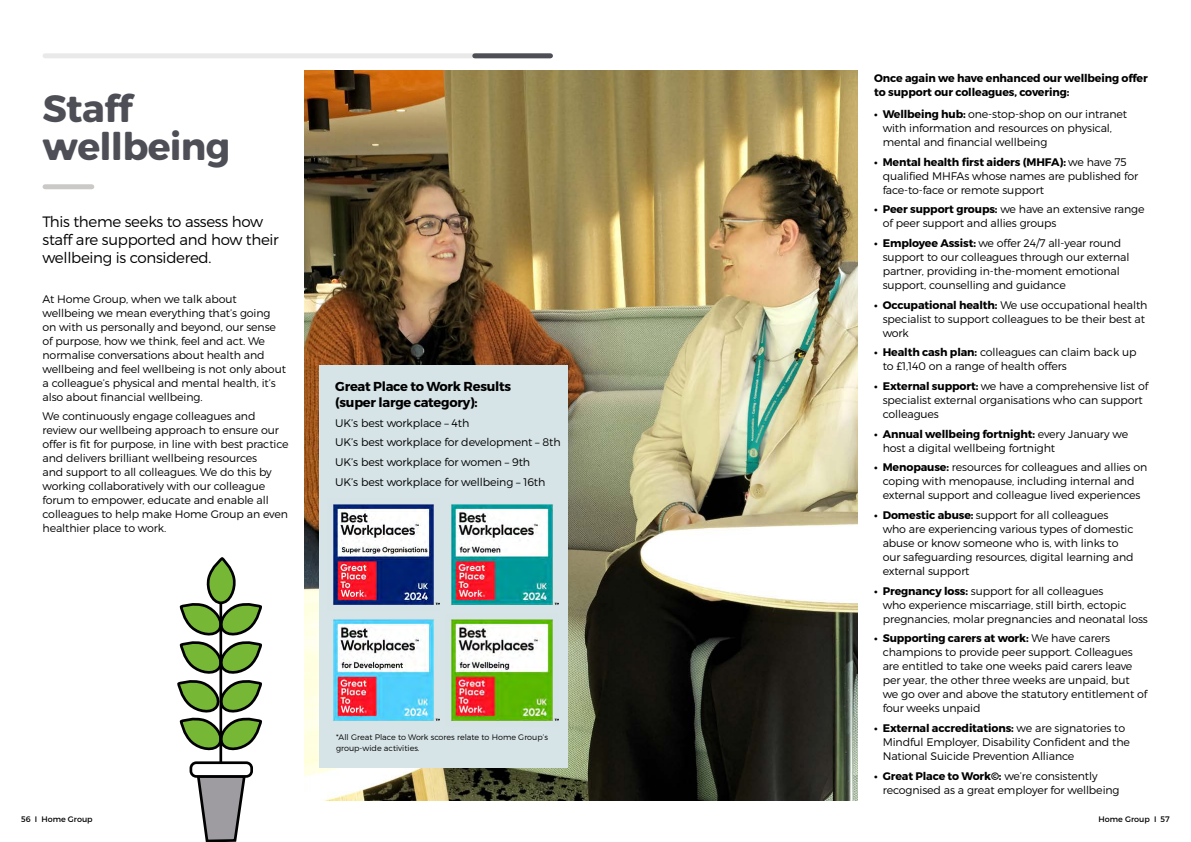
<style>
.page{position:relative;width:1191px;height:842px;background:#fff}
.page>*{position:absolute;margin:0;border:0;box-sizing:border-box;transform-origin:0 0}
.H1_Page_Head_grey{font:38px/38px "Trueno Round Bd";letter-spacing:-.02em;color:#4d4e56}
.P1_Intro{font:15px/18px "Trueno Lt";letter-spacing:-.02em;color:#000}
.H4_Subhead_2_bold{font:13px/16px "Trueno Bd";letter-spacing:-.02em;color:#000}
.Bullets{font:11px/14px "Trueno Lt";letter-spacing:-.01em;color:#000}
.P3_Body{font:11px/14px "Trueno Lt";letter-spacing:-.01em;color:#000}
.P3_Body-2{font:11px/14px "Trueno Bd";letter-spacing:-.01em;color:#000}
.Small_print{font:8px/11px "Trueno Lt";color:#000}
.t1{font:8px "Trueno Rg";color:#000}
.s1{font-family:"Trueno Bd"}
</style>
<div class="page">
<div style="left:45px;top:53px;width:505px;height:5px;background:#eae9e9"></div>
<div style="left:475px;top:53px;width:75px;height:5px;background:#4d4e56"></div>
<div style="left:45px;top:184px;width:47px;height:5px;background:#cac9c7"></div>
<img style="left:305px;top:71px;width:552px;height:729px">
<svg style="left:177px;top:558px;width:85px;height:197px"></svg>
<hr style="left:219px;top:603px;width:3px;height:159px;background:#000">
<svg style="left:197px;top:778px;width:49px;height:64px"></svg>
<div style="left:189px;top:761px;width:64px;height:17px;border:3px solid #000;border-radius:5px"></div>
<div style="left:319px;top:366px;width:248px;height:402px;background:#d6e3e7"></div>
<img style="left:451px;top:504px;width:107px;height:101px">
<img style="left:333px;top:504px;width:107px;height:101px">
<img style="left:333px;top:619px;width:107px;height:102px">
<img style="left:451px;top:619px;width:107px;height:102px">
<p class="H1_Page_Head_grey" style="left:43px;top:90px;width:189px">Staff wellbeing</p>
<p class="P1_Intro" style="left:43px;top:213px;width:238px">This theme seeks to assess how staff are supported and how their wellbeing is considered.</p>
<p class="P3_Body" style="left:43px;top:292px;width:245px">At Home Group, when we talk about wellbeing we mean everything that’s going on with us personally and beyond, our sense of purpose, how we think, feel and act. We normalise conversations about health and wellbeing and feel wellbeing is not only about a colleague’s physical and mental health, it’s also about financial wellbeing.</p>
<p class="P3_Body" style="left:43px;top:409px;width:247px">We continuously engage colleagues and review our wellbeing approach to ensure our offer is fit for purpose, in line with best practice and delivers brilliant wellbeing resources<br>and support to all colleagues. We do this by working collaboratively with our colleague forum to empower, educate and enable all colleagues to help make Home Group an even healthier place to work.</p>
<p class="H4_Subhead_2_bold" style="left:335px;top:379px;width:177px">Great Place to Work Results (super large category):</p>
<p class="P3_Body" style="left:335px;top:416px;width:135px">UK’s best workplace – 4th</p>
<p class="P3_Body" style="left:335px;top:435px;width:227px">UK’s best workplace for development – 8th</p>
<p class="P3_Body" style="left:335px;top:455px;width:196px">UK’s best workplace for women – 9th</p>
<p class="P3_Body" style="left:335px;top:475px;width:211px">UK’s best workplace for wellbeing – 16th</p>
<p class="Small_print" style="left:336px;top:731px;width:213px">*All Great Place to Work scores relate to Home Group’s group-wide activities.</p>
<p class="P3_Body-2" style="left:874px;top:71px;width:275px">Once again we have enhanced our wellbeing offer to support our colleagues, covering:</p>
<p class="Bullets" style="left:882px;top:107px;width:246px;text-indent:-9px"><span class="s1">• Wellbeing hub:</span> one-stop-shop on our intranet with information and resources on physical, mental and financial wellbeing</p>
<p class="Bullets" style="left:882px;top:155px;width:257px;text-indent:-9px"><span class="s1">• Mental health first aiders (MHFA):</span> we have 75 qualified MHFAs whose names are published for face-to-face or remote support</p>
<p class="Bullets" style="left:882px;top:202px;width:263px;text-indent:-9px"><span class="s1">• Peer support groups:</span> we have an extensive range of peer support and allies groups</p>
<p class="Bullets" style="left:882px;top:236px;width:248px;text-indent:-9px"><span class="s1">• Employee Assist:</span> we offer 24/7 all-year round support to our colleagues through our external partner, providing in-the-moment emotional support, counselling and guidance</p>
<p class="Bullets" style="left:882px;top:298px;width:266px;text-indent:-9px"><span class="s1">• Occupational health:</span> We use occupational health specialist to support colleagues to be their best at work</p>
<p class="Bullets" style="left:882px;top:345px;width:255px;text-indent:-9px"><span class="s1">• Health cash plan:</span> colleagues can claim back up to £1,140 on a range of health offers</p>
<p class="Bullets" style="left:882px;top:379px;width:267px;text-indent:-9px"><span class="s1">• External support:</span> we have a comprehensive list of specialist external organisations who can support colleagues</p>
<p class="Bullets" style="left:882px;top:427px;width:247px;text-indent:-9px"><span class="s1">• Annual wellbeing fortnight:</span> every January we host a digital wellbeing fortnight</p>
<p class="Bullets" style="left:874px;top:460px;width:275px;text-align:center"><span class="s1">• Menopause:</span> resources for colleagues and allies on coping with menopause, including internal and external support and colleague lived experiences</p>
<p class="Bullets" style="left:882px;top:508px;width:252px;text-indent:-9px"><span class="s1">• Domestic abuse:</span> support for all colleagues who are experiencing various types of domestic abuse or know someone who is, with links to our safeguarding resources, digital learning and external support</p>
<p class="Bullets" style="left:882px;top:584px;width:267px;text-indent:-9px"><span class="s1">• Pregnancy loss:</span> support for all colleagues<br>who experience miscarriage, still birth, ectopic pregnancies, molar pregnancies and neonatal loss</p>
<p class="Bullets" style="left:882px;top:631px;width:266px;text-indent:-9px"><span class="s1">• Supporting carers at work:</span> We have carers champions to provide peer support. Colleagues are entitled to take one weeks paid carers leave per year, the other three weeks are unpaid, but we go over and above the statutory entitlement of four weeks unpaid</p>
<p class="Bullets" style="left:882px;top:721px;width:249px;text-indent:-9px"><span class="s1">• External accreditations:</span> we are signatories to<br>Mindful Employer, Disability Confident and the<br>National Suicide Prevention Alliance</p>
<p class="Bullets" style="left:882px;top:769px;width:238px;text-indent:-9px"><span class="s1">• Great Place to Work©:</span> we’re consistently recognised as a great employer for wellbeing</p>
<p class="t1" style="left:21px;top:815px;width:73px">56 I Home Group</p>
<p class="t1" style="left:1098px;top:815px;width:73px">Home Group I 57</p>
</div>
